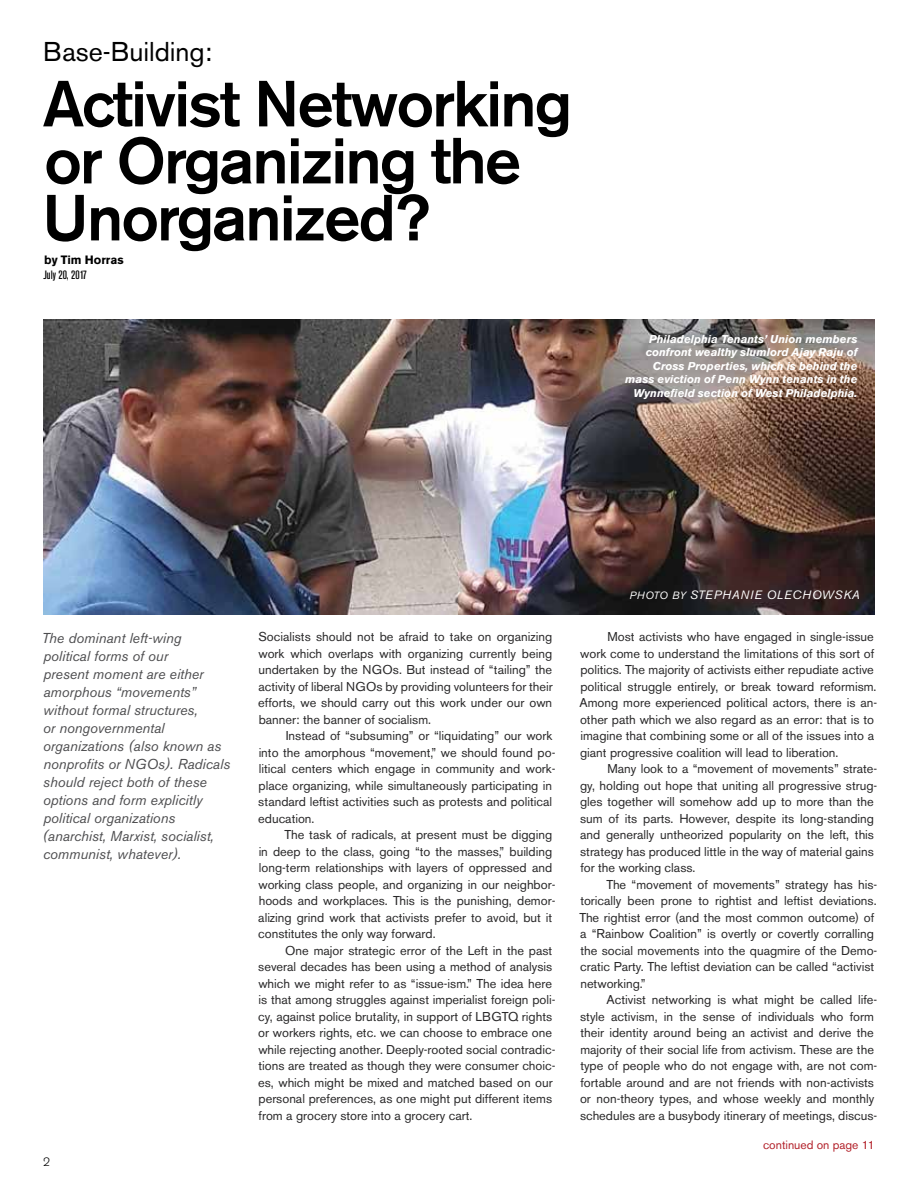
<style>
.page{position:relative;width:918px;height:1188px;background:#fff}
.page>*{position:absolute;margin:0;border:0;box-sizing:border-box;transform-origin:0 0}
.t1{font:500 64.5px/57px "Akzidenz Grotesk BE";letter-spacing:-.03em;color:#000}
.t2{font:27px "Akzidenz Grotesk BE";color:#000}
.t3{font:italic 14.25px/18px "Akzidenz Grotesk BE";color:#4d4d4f}
.t4{font:12.75px/16.5px "Akzidenz Grotesk BE";color:#292829}
.t5{font:italic 12px "Akzidenz Grotesk BE";letter-spacing:.05em;color:#fff}
.t6{font:12px "Akzidenz Grotesk BE";color:#b22029}
.t7{font:700 12px "Akzidenz Grotesk BE";color:#000}
.t8{font:500 condensed 12px "Akzidenz Grotesk BE";color:#000}
.t9{font:300 12px "Akzidenz Grotesk BE";color:#000}
.t10{font:italic 700 11.25px/13.5px "Akzidenz Grotesk BE";color:#fff;text-align:right}
.s1{font-size:10.5px}
</style>
<div class="page">
<img style="left:43px;top:319px;width:832px;height:295px">
<h2 class="t2" style="left:43px;top:36px;width:170px">Base-Building:</h2>
<h1 class="t1" style="left:42px;top:75px;width:532px">Activist Networking or Organizing the<br>Unorganized?</h1>
<p class="t7" style="left:44px;top:252px;width:81px">by Tim Horras</p>
<p class="t8" style="left:43px;top:268px;width:45px">July 20, 2017</p>
<p class="t10" style="left:625px;top:332px;width:234px">Philadelphia Tenants’ Union members confront wealthy slumlord Ajay Raju of Cross Properties, which is behind the mass eviction of Penn Wynn tenants in the Wynnefield section of West Philadelphia.</p>
<p class="t3" style="left:42px;top:629px;width:190px">The dominant left-wing political forms of our<br>present moment are either amorphous “movements” without formal structures,<br>or nongovernmental organizations (also known as nonprofits or NGOs). Radicals should reject both of these options and form explicitly political organizations (anarchist, Marxist, socialist, communist, whatever).</p>
<p class="t4" style="left:258px;top:629px;width:296px;text-align:justify">Socialists should not be afraid to take on organizing work which overlaps with organizing currently being undertaken by the NGOs. But instead of “tailing” the activity of liberal NGOs by providing volunteers for their efforts, we should carry out this work under our own banner: the banner of socialism.</p>
<p class="t4" style="left:258px;top:728px;width:299px;text-indent:27px">Instead of “subsuming” or “liquidating” our work into the amorphous “movement,” we should found po&shy;litical centers which engage in community and work&shy;place organizing, while simultaneously participating in standard leftist activities such as protests and political education.</p>
<p class="t4" style="left:258px;top:827px;width:299px;text-indent:26px">The task of radicals, at present must be digging in deep to the class, going “to the masses,” building long-term relationships with layers of oppressed and working class people, and organizing in our neighbor&shy;hoods and workplaces. This is the punishing, demor&shy;alizing grind work that activists prefer to avoid, but it constitutes the only way forward.</p>
<p class="t4" style="left:258px;top:942px;width:299px;text-indent:27px">One major strategic error of the Left in the past several decades has been using a method of analysis which we might refer to as “issue-ism.” The idea here is that among struggles against imperialist foreign poli&shy;cy, against police brutality, in support of LBGTQ rights or workers rights, etc. we can choose to embrace one while rejecting another. Deeply-rooted social contradic&shy;tions are treated as though they were consumer choic&shy;es, which might be mixed and matched based on our personal preferences, as one might put different items from a grocery store into a grocery cart.</p>
<p class="t9" style="left:43px;top:1155px;width:8px">2</p>
<p class="t5" style="left:630px;top:588px;width:232px"><span class="s1">PHOTO BY</span> STEPHANIE OLECHOWSKA</p>
<p class="t4" style="left:580px;top:629px;width:299px;text-indent:28px">Most activists who have engaged in single-issue work come to understand the limitations of this sort of politics. The majority of activists either repudiate active political struggle entirely, or break toward reformism.<br>Among more experienced political actors, there is an&shy;other path which we also regard as an error: that is to imagine that combining some or all of the issues into a giant progressive coalition will lead to liberation.</p>
<p class="t4" style="left:580px;top:761px;width:299px;text-indent:27px">Many look to a “movement of movements” strate&shy;gy, holding out hope that uniting all progressive strug&shy;gles together will somehow add up to more than the sum of its parts. However, despite its long-standing and generally untheorized popularity on the left, this strategy has produced little in the way of material gains for the working class.</p>
<p class="t4" style="left:579px;top:876px;width:299px;text-indent:27px">The “movement of movements” strategy has his&shy;torically been prone to rightist and leftist deviations.<br>The rightist error (and the most common outcome) of a “Rainbow Coalition” is overtly or covertly corralling the social movements into the quagmire of the Demo&shy;cratic Party. The leftist deviation can be called “activist networking.”</p>
<p class="t4" style="left:580px;top:992px;width:299px;text-indent:27px">Activist networking is what might be called life&shy;style activism, in the sense of individuals who form their identity around being an activist and derive the majority of their social life from activism. These are the type of people who do not engage with, are not com&shy;fortable around and are not friends with non-activists or non-theory types, and whose weekly and monthly schedules are a busybody itinerary of meetings, discus-</p>
<p class="t6" style="left:763px;top:1138px;width:113px">continued on page 11</p>
</div>
